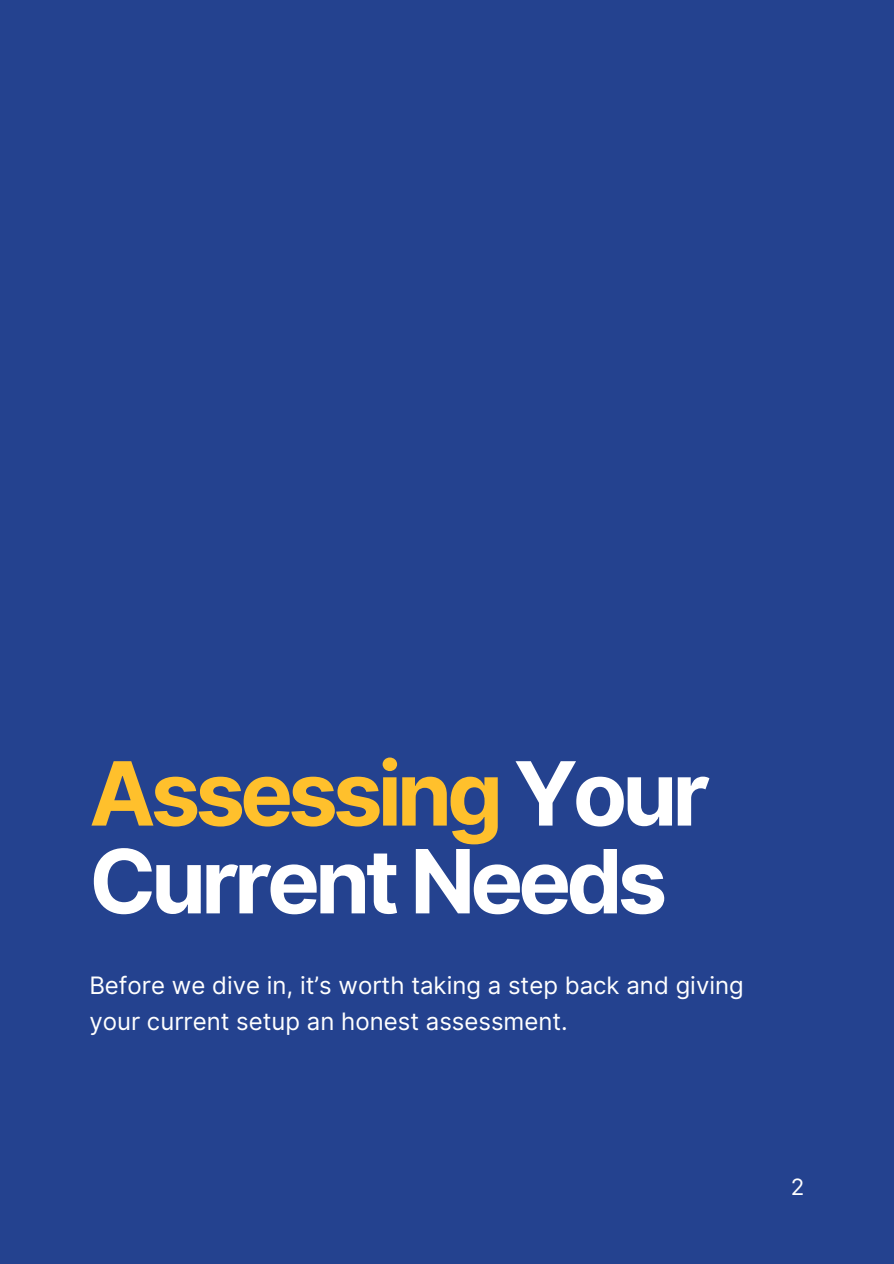
<style>
.page{position:relative;width:894px;height:1264px;background:#fff}
.page>*{position:absolute;margin:0;border:0;box-sizing:border-box;transform-origin:0 0}
.t1{font:700 88.5px/87.8px "Inter";letter-spacing:-.055em;color:#fff}
.t2{font:24px/36px "Inter";color:#fff}
.t3{font:22.5px "Inter";color:#fff}
.s1{color:#ffc02c}
</style>
<div class="page">
<div style="left:0;top:0;width:893px;height:1263px;background:#24428f"></div>
<h1 class="t1" style="left:89px;top:749px;width:622px"><span class="s1">Assessing</span> Your<br>Current Needs</h1>
<p class="t2" style="left:89px;top:967px;width:655px">Before we dive in, it’s worth taking a step back and giving your current setup an honest assessment.</p>
<p class="t3" style="left:790px;top:1173px;width:15px">2</p>
</div>
